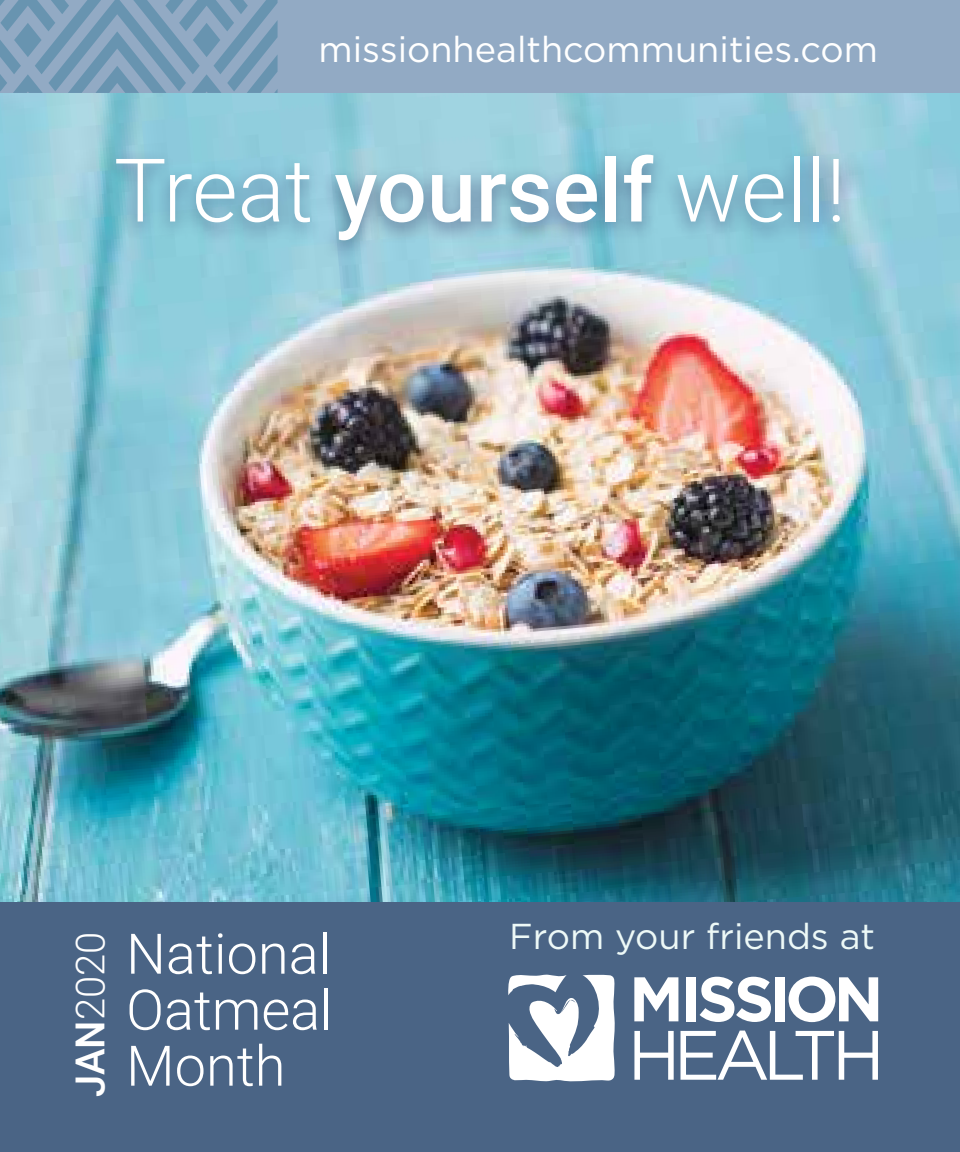
<style>
.page{position:relative;width:960px;height:1152px;background:#fff}
.page>*{position:absolute;margin:0;border:0;box-sizing:border-box;transform-origin:0 0}
.t1{font:300 88px "Roboto";color:#fff}
.t2{font:300 56px/56px "Roboto";color:#fff}
.t3{font:300 40px "Roboto";color:#fff}
.t4{font:36px "Gotham";color:#fff}
.t5{font:36px "Gotham";color:#edf9f7}
.s1{font-weight:500}
</style>
<div class="page">
<img style="left:0;top:93px;width:959px;height:809px">
<div style="left:0;top:902px;width:959px;height:250px;background:#4a6485"></div>
<svg style="left:634px;top:977px;width:44px;height:44px"></svg>
<div style="left:685px;top:977px;width:10px;height:44px;background:#fff"></div>
<svg style="left:699px;top:977px;width:71px;height:45px"></svg>
<div style="left:774px;top:977px;width:10px;height:44px;background:#fff"></div>
<svg style="left:788px;top:977px;width:89px;height:45px"></svg>
<svg style="left:634px;top:1031px;width:39px;height:49px"></svg>
<svg style="left:680px;top:1031px;width:197px;height:49px"></svg>
<svg style="left:508px;top:974px;width:106px;height:108px"></svg>
<div style="left:0;top:0;width:959px;height:93px;background:#92aac4"></div>
<svg style="left:0;top:0;width:277px;height:93px"></svg>
<div style="left:100px;top:145px;width:755px;height:117px;background:#1d1c50;opacity:.48"></div>
<p class="t4" style="left:318px;top:26px;width:561px">missionhealthcommunities.com</p>
<h1 class="t1" style="left:114px;top:129px;width:733px">Treat <span class="s1">yourself</span> well!</h1>
<p class="t3" style="left:62px;top:1097px;width:167px;rotate:-90deg"><span class="s1">JAN</span>2020</p>
<h2 class="t2" style="left:126px;top:924px;width:208px">National<br>Oatmeal</h2>
<h2 class="t2" style="left:126px;top:1036px;width:161px">Month</h2>
<p class="t5" style="left:509px;top:914px;width:367px">From your friends at</p>
</div>
